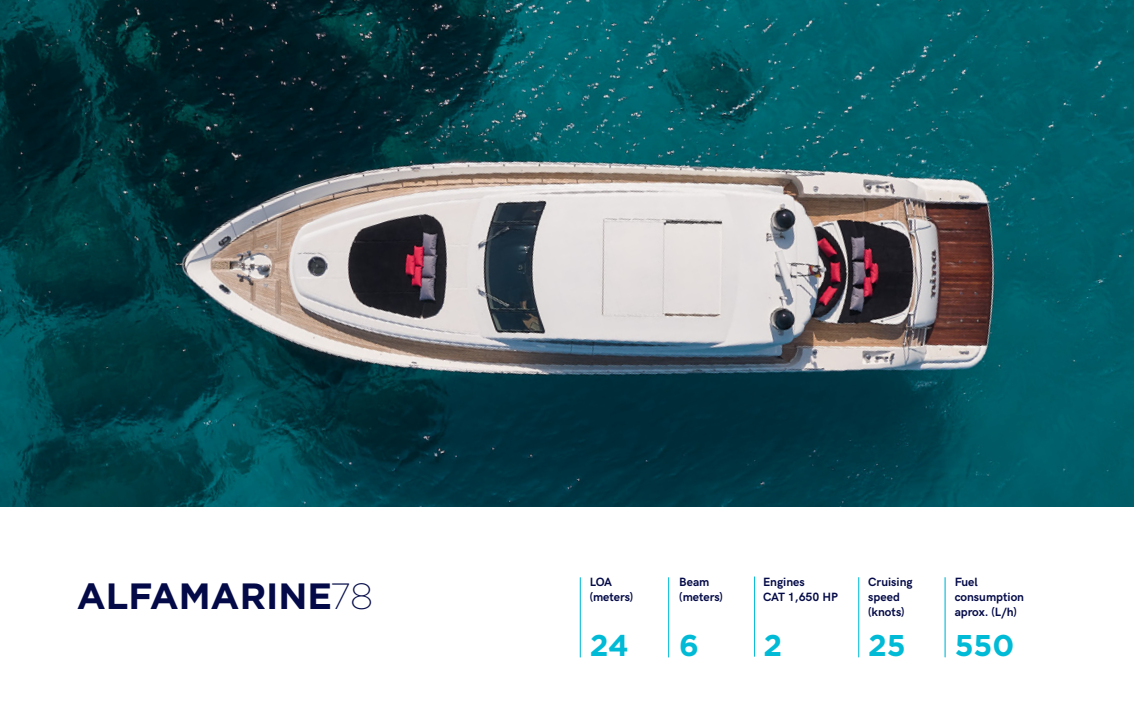
<style>
.page{position:relative;width:1134px;height:720px;background:#fff}
.page>*{position:absolute;margin:0;border:0;box-sizing:border-box;transform-origin:0 0}
.t1{font:700 36.5px "Gotham";color:#030a47}
.t2{font:700 30px "Gotham";color:#00bad6}
.t3{font:700 12px/15px "HK Grotesk";color:#030a47}
.s1{font-weight:200}
</style>
<div class="page">
<img style="left:0;top:0;width:1134px;height:507px">
<hr style="left:944px;top:577px;width:1px;height:80px;background:#00bad6">
<hr style="left:858px;top:577px;width:1px;height:80px;background:#00bad6">
<hr style="left:754px;top:577px;width:1px;height:80px;background:#00bad6">
<hr style="left:668px;top:577px;width:1px;height:80px;background:#00bad6">
<hr style="left:580px;top:577px;width:1px;height:80px;background:#00bad6">
<p class="t3" style="left:590px;top:574px;width:45px">LOA (meters)</p>
<p class="t3" style="left:679px;top:574px;width:32px">Beam</p>
<h1 class="t1" style="left:77px;top:575px;width:298px">ALFAMARINE<span class="s1">78</span></h1>
<p class="t3" style="left:679px;top:589px;width:45px">(meters)</p>
<p class="t3" style="left:763px;top:574px;width:76px">Engines<br>CAT 1,650 HP</p>
<p class="t3" style="left:868px;top:574px;width:46px">Cruising speed (knots)</p>
<p class="t3" style="left:955px;top:574px;width:71px">Fuel consumption aprox. (L/h)</p>
<h2 class="t2" style="left:590px;top:628px;width:40px">24</h2>
<h2 class="t2" style="left:679px;top:628px;width:21px">6</h2>
<h2 class="t2" style="left:763px;top:628px;width:20px">2</h2>
<h2 class="t2" style="left:868px;top:628px;width:39px">25</h2>
<h2 class="t2" style="left:955px;top:628px;width:61px">550</h2>
</div>
